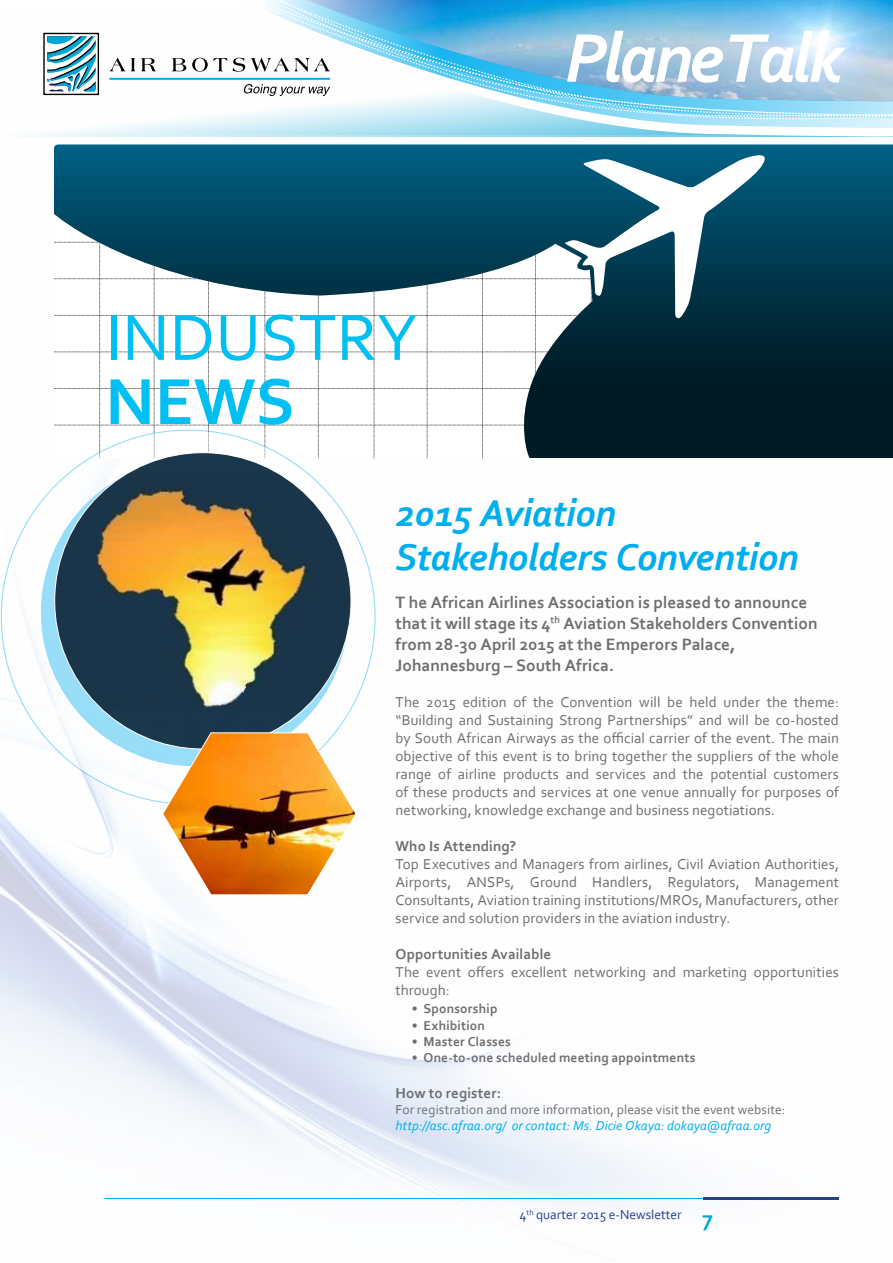
<style>
.page{position:relative;width:893px;height:1263px;background:#fff}
.page>*{position:absolute;margin:0;border:0;box-sizing:border-box;transform-origin:0 0}
.t1{font:68.25px "Corbel";color:#00c0f3}
.t2{font:700 68.25px "Corbel";color:#00c0f3}
.t3{font:italic 700 39px/43.8px "Corbel";letter-spacing:-.01em;color:#00aeef}
.t4{font:700 17.25px/21px "Corbel";color:#6d6e71}
.t5{font:15px/18px "Corbel";letter-spacing:.005em;color:#6d6e71;text-align:justify}
.t6{font:700 15px "Corbel";letter-spacing:.01em;color:#6d6e71}
.t7{font:700 13.5px "Corbel";letter-spacing:.01em;color:#6d6e71}
.t8{font:13.5px "Corbel";letter-spacing:.01em;color:#6d6e71}
.t9{font:italic 13.5px "Corbel";letter-spacing:.005em;color:#00aeef}
.t10{font:13.5px "Corbel";color:#25408f}
.s1{font-weight:700;font-size:22.65px;color:#00a5d6}
</style>
<div class="page">
<img style="left:0;top:458px;width:703px;height:748px">
<svg style="left:24px;top:0;width:869px;height:458px"></svg>
<svg style="left:0;top:428px;width:376px;height:378px"></svg>
<svg style="left:40px;top:458px;width:122px;height:309px"></svg>
<svg style="left:54px;top:451px;width:298px;height:299px"></svg>
<svg style="left:162px;top:731px;width:195px;height:165px"></svg>
<hr style="left:104px;top:1198px;width:735px;height:1px;background:#00aeef">
<hr style="left:703px;top:1197px;width:136px;height:3px;background:#25408f">
<h1 class="t1" style="left:105px;top:295px;width:314px">INDUSTRY</h1>
<h1 class="t2" style="left:105px;top:359px;width:191px">NEWS</h1>
<h2 class="t3" style="left:395px;top:490px;width:405px">2015 Aviation<br>Stakeholders Convention</h2>
<p class="t4" style="left:395px;top:592px;width:424px">T he African Airlines Association is pleased to announce that it will stage its 4<sup>th</sup> Aviation Stakeholders Convention from 28-30 April 2015 at the Emperors Palace, Johannesburg – South Africa.</p>
<p class="t5" style="left:395px;top:693px;width:445px">The 2015 edition of the Convention will be held under the theme: “Building and Sustaining Strong Partnerships” and will be co-hosted by South African Airways as the official carrier of the event. The main objective of this event is to bring together the suppliers of the whole range of airline products and services and the potential customers of these products and services at one venue annually for purposes of networking, knowledge exchange and business negotiations.</p>
<p class="t6" style="left:395px;top:837px;width:122px">Who Is Attending?</p>
<p class="t5" style="left:395px;top:855px;width:445px">Top Executives and Managers from airlines, Civil Aviation Authorities, Airports, ANSPs, Ground Handlers, Regulators, Management Consultants, Aviation training institutions/MROs, Manufacturers, other service and solution providers in the aviation industry.</p>
<p class="t6" style="left:395px;top:945px;width:157px">Opportunities Available</p>
<p class="t5" style="left:395px;top:963px;width:445px">The event offers excellent networking and marketing opportunities through:</p>
<p class="t7" style="left:412px;top:1000px;width:87px">• Sponsorship</p>
<p class="t7" style="left:412px;top:1017px;width:75px">• Exhibition</p>
<p class="t7" style="left:412px;top:1033px;width:101px">• Master Classes</p>
<p class="t7" style="left:412px;top:1049px;width:285px">• One-to-one scheduled meeting appointments</p>
<p class="t6" style="left:395px;top:1084px;width:107px">How to register:</p>
<p class="t8" style="left:395px;top:1101px;width:391px">For registration and more information, please visit the event website:</p>
<p class="t9" style="left:395px;top:1117px;width:377px">http://asc.afraa.org/ or contact: Ms. Dicie Okaya: dokaya@afraa.org</p>
<p class="t10" style="left:520px;top:1206px;width:195px">4<sup>th</sup> quarter 2015 e-Newsletter <span class="s1">7</span></p>
</div>
